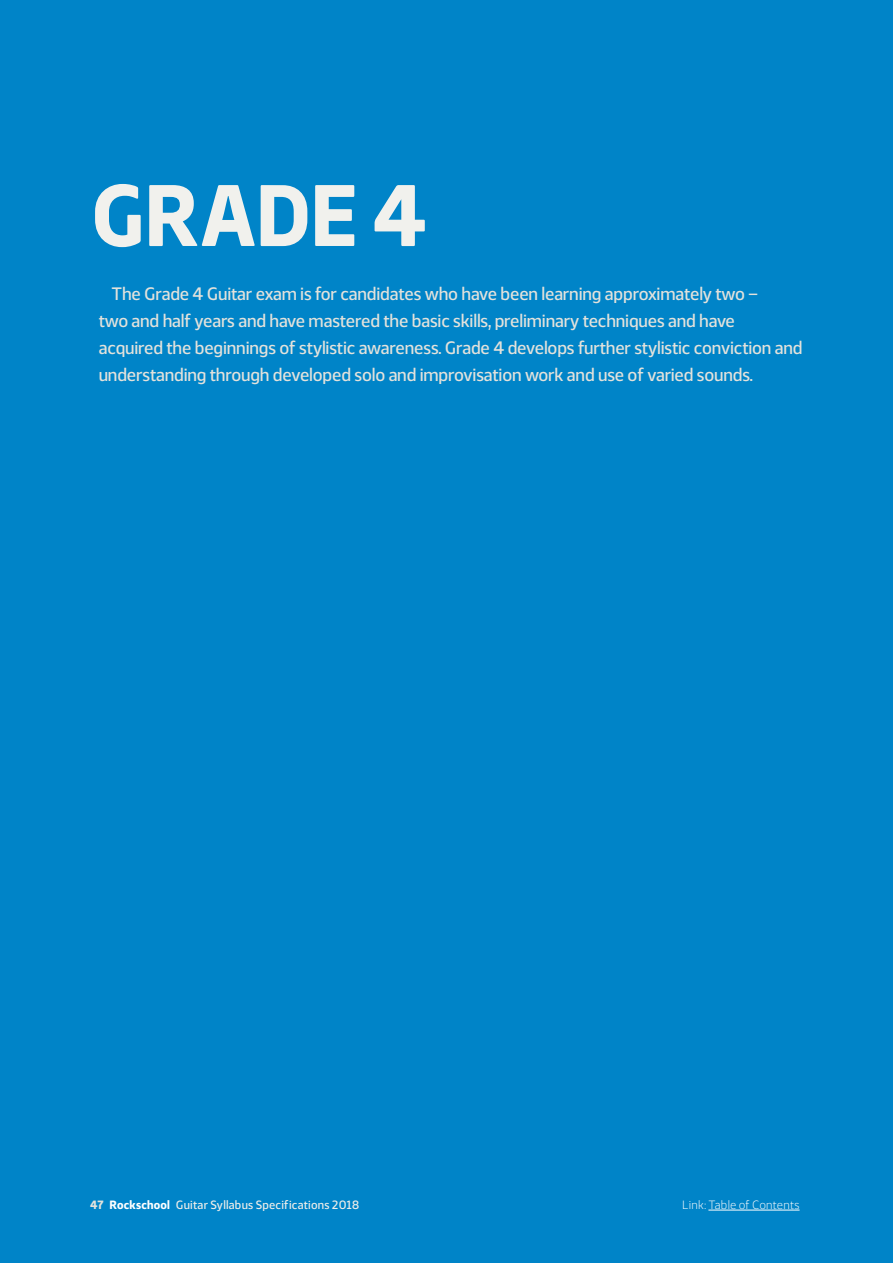
<style>
.page{position:relative;width:893px;height:1263px;background:#0084c8}
.page>*{position:absolute;margin:0;border:0;box-sizing:border-box;transform-origin:0 0}
.Div___UNIT_TITLES{font:700 87px "Webnar";letter-spacing:-.015em;color:#f1f1ed}
.Div___Blurb{font:500 18px/27px "Webnar";letter-spacing:-.01em;color:#e3e2dc}
.t1{font:500 12px "Webnar";letter-spacing:.02em;color:#eeeeea}
.t2{font:300 12px "Webnar";letter-spacing:.015em;color:#fff}
.s1{font-weight:700;color:#e3e2dc}
.s2{font-weight:700;color:#fff}
</style>
<div class="page">
<hr style="left:708px;top:1210px;width:92px;height:1px;background:#fff">
<p class="Div___UNIT_TITLES" style="left:91px;top:148px;width:338px">GRADE 4</p>
<p class="Div___Blurb" style="left:99px;top:279px;width:705px;text-indent:13px">The Grade 4 Guitar exam is for candidates who have been learning approximately two –<br>two and half years and have mastered the basic skills, preliminary techniques and have acquired the beginnings of stylistic awareness. Grade 4 develops further stylistic conviction and understanding through developed solo and improvisation work and use of varied sounds.</p>
<p class="t1" style="left:90px;top:1195px;width:271px"><span class="s1">47</span> <span class="s2">Rockschool</span> Guitar Syllabus Specifications 2018</p>
<p class="t2" style="left:682px;top:1196px;width:119px">Link: Table of Contents</p>
</div>
